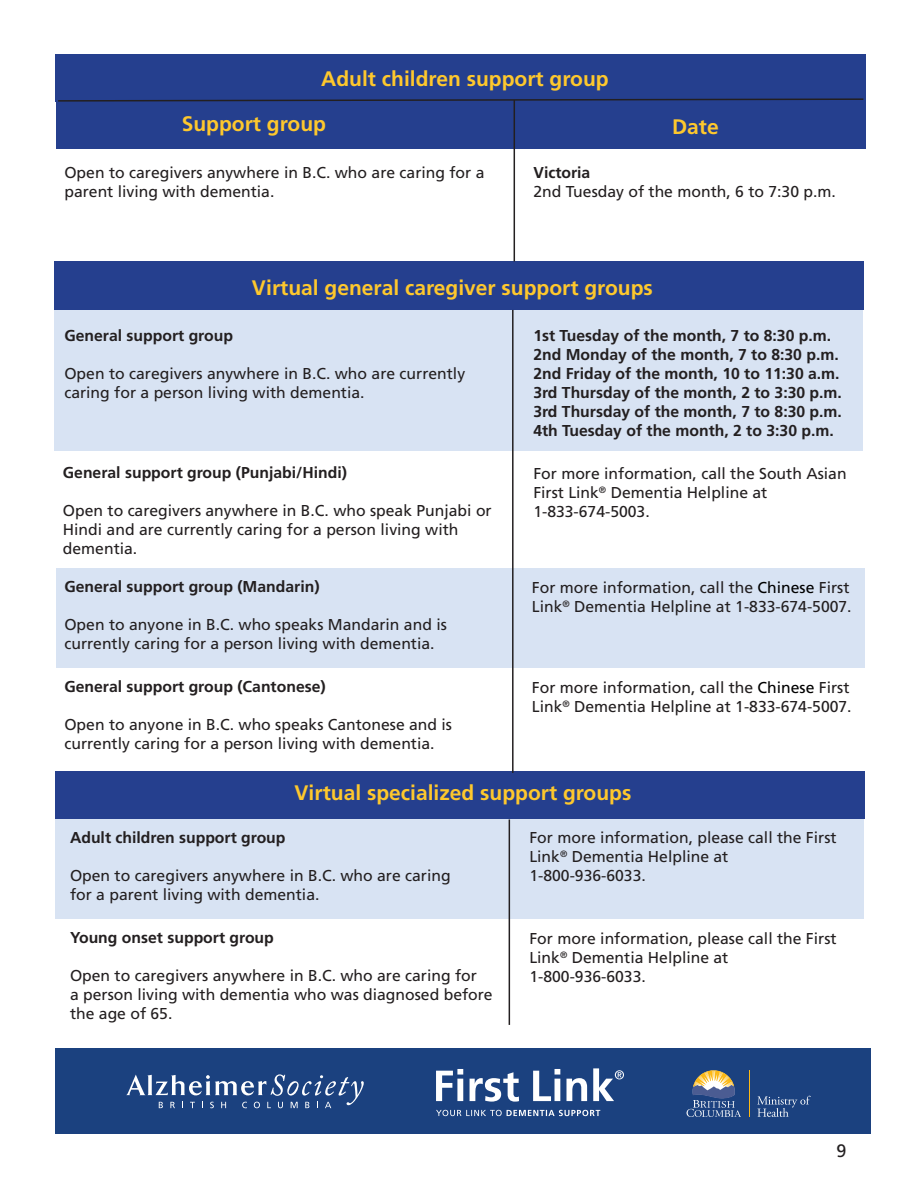
<style>
.page{position:relative;width:918px;height:1188px;background:#fff}
.page>*{position:absolute;margin:0;border:0;box-sizing:border-box;transform-origin:0 0}
.t1{font:700 21px "Frutiger LT Std";color:#fec82d}
.t2{font:18px "Frutiger LT Std";color:#231f20}
.t3{font:15.75px/18.9px "Frutiger LT Std";color:#231f20}
.t4{font:700 15.75px "Frutiger LT Std";color:#231f20}
.s1{color:#000}
</style>
<div class="page">
<div style="left:56px;top:569px;width:809px;height:99px;background:#d8e3f3"></div>
<div style="left:55px;top:771px;width:810px;height:48px;background:#253f8e"></div>
<div style="left:55px;top:311px;width:808px;height:140px;background:#d8e3f3"></div>
<div style="left:54px;top:261px;width:810px;height:49px;background:#253f8e"></div>
<div style="left:56px;top:98px;width:810px;height:51px;background:#253f8e"></div>
<div style="left:56px;top:54px;width:810px;height:47px;background:#253f8e"></div>
<div style="left:56px;top:1049px;width:815px;height:85px;background:#1b417f"></div>
<svg style="left:757px;top:1096px;width:54px;height:21px"></svg>
<svg style="left:687px;top:1070px;width:54px;height:47px"></svg>
<hr style="left:749px;top:1070px;width:1px;height:47px;background:#fcb814">
<svg style="left:436px;top:1068px;width:188px;height:34px"></svg>
<svg style="left:436px;top:1110px;width:164px;height:6px"></svg>
<svg style="left:126px;top:1074px;width:238px;height:34px"></svg>
<div style="left:56px;top:819px;width:808px;height:99px;background:#d8e3f3"></div>
<hr style="left:509px;top:819px;width:1px;height:206px;background:#231f20">
<svg style="left:58px;top:98px;width:806px;height:4px"></svg>
<hr style="left:512px;top:310px;width:2px;height:463px;background:#231f20">
<hr style="left:514px;top:100px;width:1px;height:161px;background:#231f20">
<p class="t1" style="left:321px;top:66px;width:289px">Adult children support group</p>
<p class="t1" style="left:182px;top:111px;width:146px">Support group</p>
<p class="t1" style="left:672px;top:114px;width:48px">Date</p>
<p class="t3" style="left:64px;top:163px;width:422px">Open to caregivers anywhere in B.C. who are caring for a</p>
<p class="t3" style="left:64px;top:182px;width:212px">parent living with dementia.</p>
<p class="t4" style="left:533px;top:163px;width:59px">Victoria</p>
<p class="t3" style="left:533px;top:182px;width:304px">2nd Tuesday of the month, 6 to 7:30 p.m.</p>
<p class="t1" style="left:252px;top:275px;width:402px">Virtual general caregiver support groups</p>
<p class="t4" style="left:64px;top:326px;width:170px">General support group</p>
<p class="t3" style="left:64px;top:364px;width:402px">Open to caregivers anywhere in B.C. who are currently</p>
<p class="t3" style="left:64px;top:383px;width:302px">caring for a person living with dementia.</p>
<p class="t4" style="left:63px;top:463px;width:286px">General support group (Punjabi/Hindi)</p>
<p class="t3" style="left:63px;top:501px;width:430px">Open to caregivers anywhere in B.C. who speak Punjabi or<br>Hindi and are currently caring for a person living with</p>
<p class="t3" style="left:63px;top:539px;width:76px">dementia.</p>
<p class="t4" style="left:64px;top:578px;width:257px">General support group (Mandarin)</p>
<p class="t3" style="left:64px;top:615px;width:384px">Open to anyone in B.C. who speaks Mandarin and is</p>
<p class="t3" style="left:64px;top:634px;width:372px">currently caring for a person living with dementia.</p>
<p class="t4" style="left:64px;top:677px;width:263px">General support group (Cantonese)</p>
<p class="t3" style="left:64px;top:715px;width:389px">Open to anyone in B.C. who speaks Cantonese and is</p>
<p class="t3" style="left:64px;top:734px;width:372px">currently caring for a person living with dementia.</p>
<p class="t4" style="left:533px;top:326px;width:299px">1st Tuesday of the month, 7 to 8:30 p.m.</p>
<p class="t4" style="left:533px;top:345px;width:307px">2nd Monday of the month, 7 to 8:30 p.m.</p>
<p class="t4" style="left:533px;top:364px;width:308px">2nd Friday of the month, 10 to 11:30 a.m.</p>
<p class="t4" style="left:533px;top:383px;width:310px">3rd Thursday of the month, 2 to 3:30 p.m.</p>
<p class="t4" style="left:533px;top:402px;width:310px">3rd Thursday of the month, 7 to 8:30 p.m.</p>
<p class="t4" style="left:533px;top:421px;width:302px">4th Tuesday of the month, 2 to 3:30 p.m.</p>
<p class="t3" style="left:533px;top:465px;width:315px">For more information, call the South Asian<br>First Link<sup>®</sup> Dementia Helpline at</p>
<p class="t3" style="left:533px;top:502px;width:118px">1-833-674-5003.</p>
<p class="t3" style="left:532px;top:578px;width:321px">For more information, call the <span class="s1">Chinese</span> First<br>Link<sup>®</sup> Dementia Helpline at 1-833-674-5007.</p>
<p class="t3" style="left:532px;top:678px;width:321px">For more information, call the <span class="s1">Chinese</span> First<br>Link<sup>®</sup> Dementia Helpline at 1-833-674-5007.</p>
<p class="t1" style="left:294px;top:780px;width:339px">Virtual specialized support groups</p>
<p class="t4" style="left:70px;top:828px;width:217px">Adult children support group</p>
<p class="t3" style="left:70px;top:866px;width:382px">Open to caregivers anywhere in B.C. who are caring</p>
<p class="t3" style="left:70px;top:885px;width:251px">for a parent living with dementia.</p>
<p class="t4" style="left:70px;top:928px;width:205px">Young onset support group</p>
<p class="t3" style="left:70px;top:966px;width:408px">Open to caregivers anywhere in B.C. who are caring for</p>
<p class="t3" style="left:70px;top:985px;width:424px">a person living with dementia who was diagnosed before the age of 65.</p>
<p class="t3" style="left:529px;top:828px;width:309px">For more information, please call the First<br>Link<sup>®</sup> Dementia Helpline at</p>
<p class="t3" style="left:529px;top:866px;width:118px">1-800-936-6033.</p>
<p class="t3" style="left:529px;top:930px;width:309px">For more information, please call the First<br>Link<sup>®</sup> Dementia Helpline at</p>
<p class="t3" style="left:529px;top:967px;width:118px">1-800-936-6033.</p>
<p class="t2" style="left:836px;top:1140px;width:12px">9</p>
</div>
